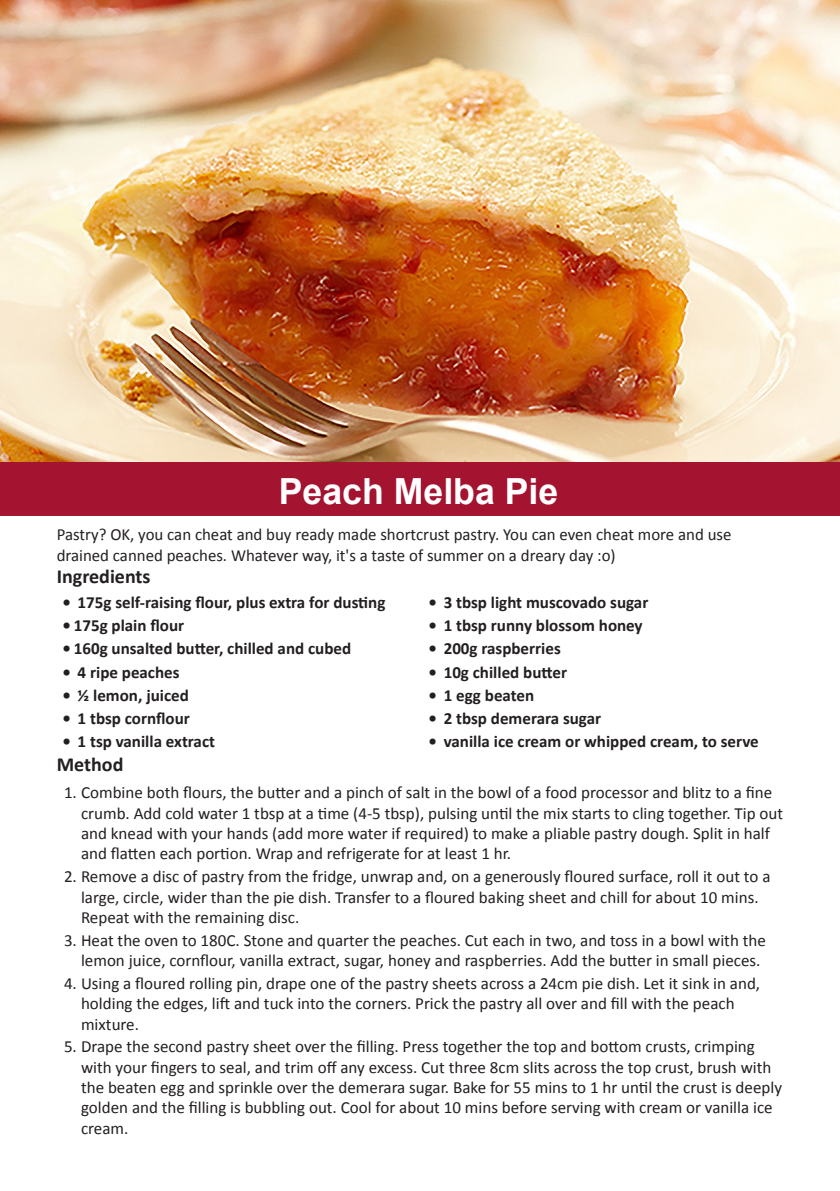
<style>
.page{position:relative;width:840px;height:1191px;background:#fff}
.page>*{position:absolute;margin:0;border:0;box-sizing:border-box;transform-origin:0 0}
.t1{font:700 36px "Arial";color:#fff}
.t2{font:700 20px "Calibri";color:#231f20}
.t3{font:17px/20.4px "Calibri";color:#231f20}
.t4{font:700 17px "Calibri";color:#231f20}
</style>
<div class="page">
<img style="left:0;top:0;width:839px;height:462px">
<div style="left:0;top:462px;width:839px;height:54px;background:#a4132f"></div>
<p class="t1" style="left:278px;top:468px;width:281px">Peach Melba Pie</p>
<p class="t3" style="left:57px;top:524px;width:675px">Pastry? OK, you can cheat and buy ready made shortcrust pastry. You can even cheat more and use drained canned peaches. Whatever way, it's a taste of summer on a dreary day :o)</p>
<p class="t2" style="left:57px;top:562px;width:95px">Ingredients</p>
<p class="t4" style="left:62px;top:590px;width:324px">• 175g self-raising flour, plus extra for dusting</p>
<p class="t4" style="left:62px;top:613px;width:123px">• 175g plain flour</p>
<p class="t4" style="left:62px;top:636px;width:290px">• 160g unsalted butter, chilled and cubed</p>
<p class="t4" style="left:62px;top:660px;width:119px">• 4 ripe peaches</p>
<p class="t4" style="left:62px;top:683px;width:128px">• ½ lemon, juiced</p>
<p class="t4" style="left:62px;top:706px;width:129px">• 1 tbsp cornflour</p>
<p class="t4" style="left:62px;top:729px;width:154px">• 1 tsp vanilla extract</p>
<p class="t4" style="left:428px;top:590px;width:221px">• 3 tbsp light muscovado sugar</p>
<p class="t4" style="left:428px;top:613px;width:215px">• 1 tbsp runny blossom honey</p>
<p class="t4" style="left:428px;top:636px;width:134px">• 200g raspberries</p>
<p class="t4" style="left:428px;top:660px;width:140px">• 10g chilled butter</p>
<p class="t4" style="left:428px;top:683px;width:107px">• 1 egg beaten</p>
<p class="t4" style="left:428px;top:706px;width:174px">• 2 tbsp demerara sugar</p>
<p class="t4" style="left:428px;top:729px;width:331px">• vanilla ice cream or whipped cream, to serve</p>
<p class="t3" style="left:81px;top:782px;width:703px;text-indent:-17px">1. Combine both flours, the butter and a pinch of salt in the bowl of a food processor and blitz to a fine crumb. Add cold water 1 tbsp at a time (4-5 tbsp), pulsing until the mix starts to cling together. Tip out and knead with your hands (add more water if required) to make a pliable pastry dough. Split in half and flatten each portion. Wrap and refrigerate for at least 1 hr.</p>
<p class="t3" style="left:81px;top:866px;width:690px;text-indent:-17px">2. Remove a disc of pastry from the fridge, unwrap and, on a generously floured surface, roll it out to a large, circle, wider than the pie dish. Transfer to a floured baking sheet and chill for about 10 mins.<br>Repeat with the remaining disc.</p>
<p class="t3" style="left:81px;top:929px;width:686px;text-indent:-17px">3. Heat the oven to 180C. Stone and quarter the peaches. Cut each in two, and toss in a bowl with the lemon juice, cornflour, vanilla extract, sugar, honey and raspberries. Add the butter in small pieces.</p>
<p class="t3" style="left:81px;top:972px;width:680px;text-indent:-17px">4. Using a floured rolling pin, drape one of the pastry sheets across a 24cm pie dish. Let it sink in and, holding the edges, lift and tuck into the corners. Prick the pastry all over and fill with the peach mixture.</p>
<p class="t3" style="left:81px;top:1036px;width:702px;text-indent:-17px">5. Drape the second pastry sheet over the filling. Press together the top and bottom crusts, crimping with your fingers to seal, and trim off any excess. Cut three 8cm slits across the top crust, brush with the beaten egg and sprinkle over the demerara sugar. Bake for 55 mins to 1 hr until the crust is deeply golden and the filling is bubbling out. Cool for about 10 mins before serving with cream or vanilla ice cream.</p>
<p class="t2" style="left:57px;top:750px;width:68px">Method</p>
</div>
